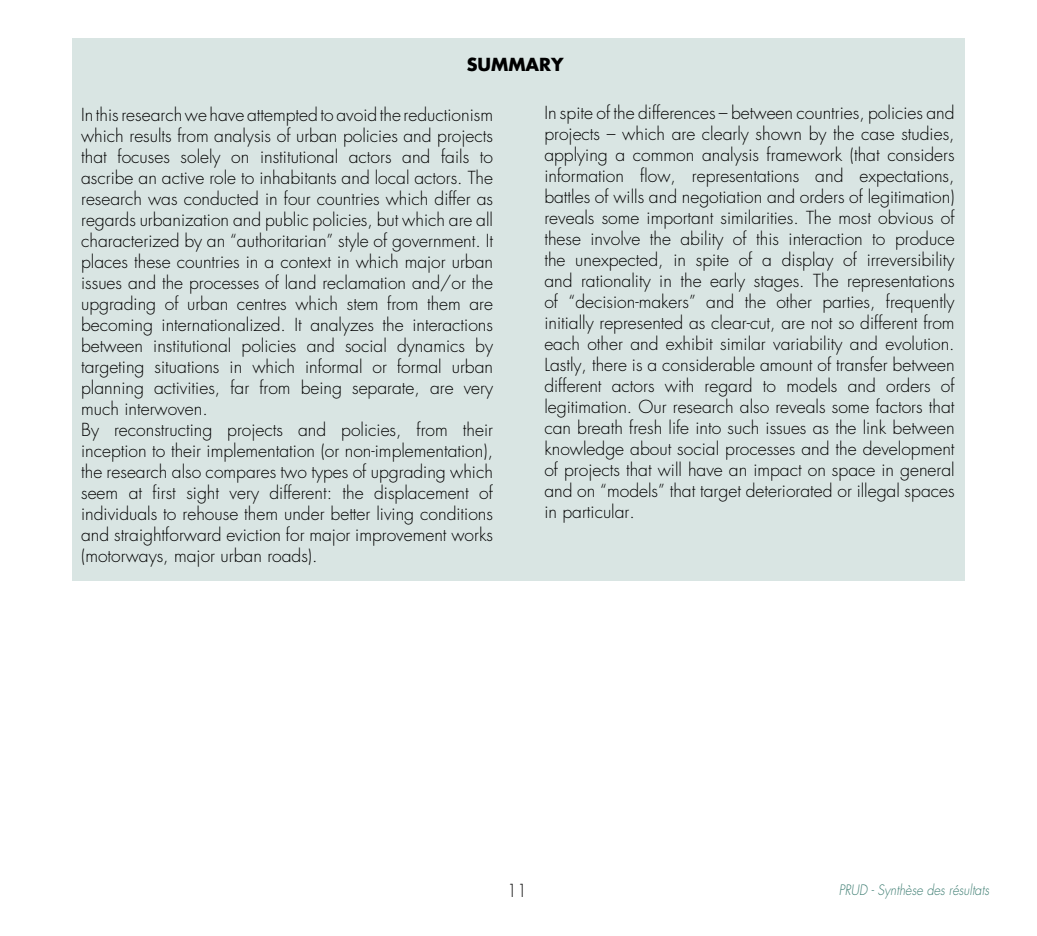
<style>
.page{position:relative;width:1037px;height:936px;background:#fff}
.page>*{position:absolute;margin:0;border:0;box-sizing:border-box;transform-origin:0 0}
.t1{font:300 17.5px/21px "Futura";color:#000;text-align:justify}
.t2{font:700 17.5px "Futura";color:#000}
.t3{font:300 17.5px "Futura";color:#000;scale:.9 1}
.t4{font:italic 300 14px "Futura";color:#3f7e73;scale:.9 1}
</style>
<div class="page">
<div style="left:72px;top:38px;width:892px;height:542px;background:#d9e5e3"></div>
<p class="t2" style="left:467px;top:53px;width:98px">SUMMARY</p>
<p class="t1" style="left:81px;top:104px;width:413px">In this research we have attempted to avoid the reductionism which results from analysis of urban policies and projects that focuses solely on institutional actors and fails to ascribe an active role to inhabitants and local actors. The research was conducted in four countries which differ as regards urbanization and public policies, but which are all characterized by an “authoritarian” style of government. It places these countries in a context in which major urban issues and the processes of land reclamation and/or the upgrading of urban centres which stem from them are becoming internationalized. It analyzes the interactions between institutional policies and social dynamics by targeting situations in which informal or formal urban planning activities, far from being separate, are very much interwoven.</p>
<p class="t1" style="left:81px;top:419px;width:413px">By reconstructing projects and policies, from their inception to their implementation (or non-implementation), the research also compares two types of upgrading which seem at first sight very different: the displacement of individuals to rehouse them under better living conditions and straightforward eviction for major improvement works (motorways, major urban roads).</p>
<p class="t1" style="left:544px;top:102px;width:412px">In spite of the differences – between countries, policies and projects – which are clearly shown by the case studies, applying a common analysis framework (that considers information flow, representations and expectations, battles of wills and negotiation and orders of legitimation) reveals some important similarities. The most obvious of these involve the ability of this interaction to produce the unexpected, in spite of a display of irreversibility and rationality in the early stages. The representations of “decision-makers” and the other parties, frequently initially represented as clear-cut, are not so different from each other and exhibit similar variability and evolution.<br>Lastly, there is a considerable amount of transfer between different actors with regard to models and orders of legitimation. Our research also reveals some factors that can breath fresh life into such issues as the link between knowledge about social processes and the development of projects that will have an impact on space in general and on “models” that target deteriorated or illegal spaces in particular.</p>
<p class="t3" style="left:507px;top:879px;width:23px">11</p>
<p class="t4" style="left:838px;top:880px;width:168px">PRUD - Synthèse des résultats</p>
</div>
